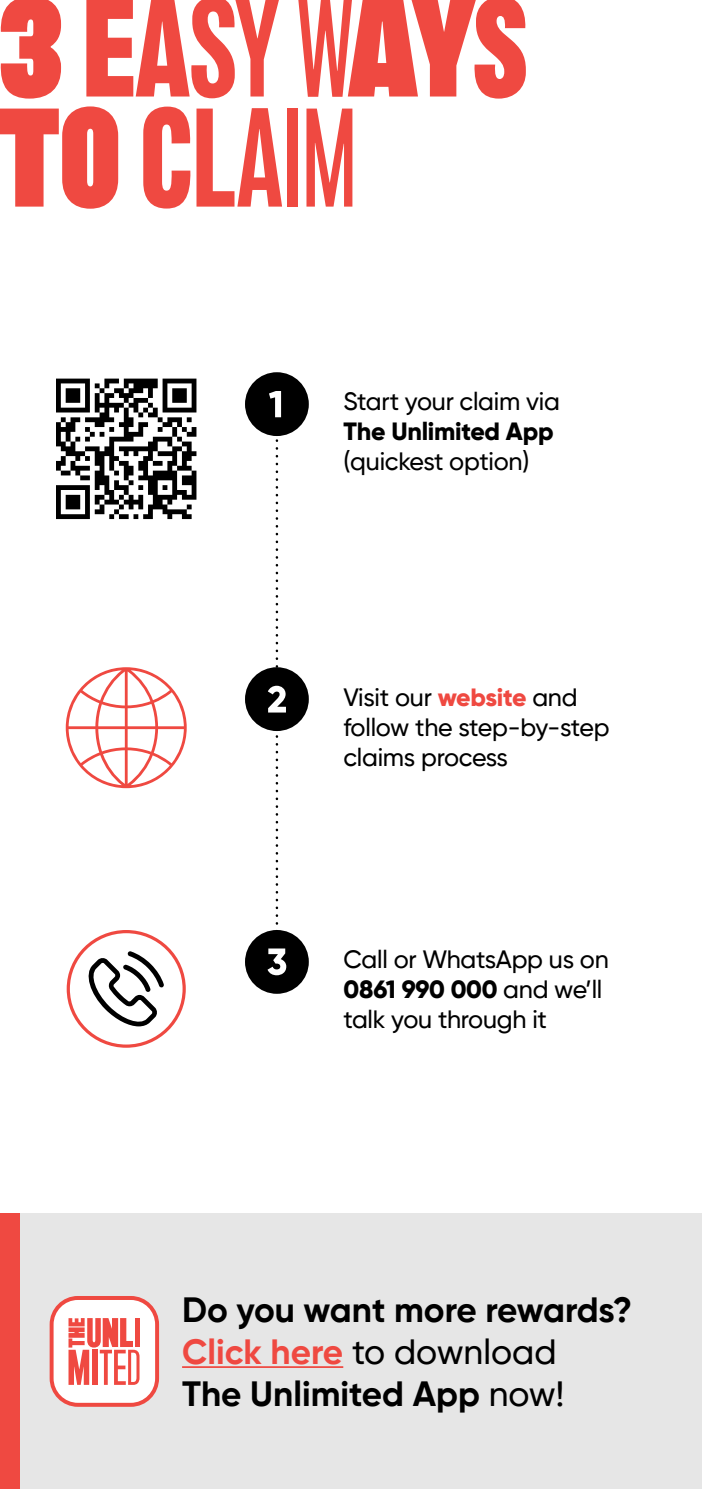
<style>
.page{position:relative;width:702px;height:1489px;background:#fff}
.page>*{position:absolute;margin:0;border:0;box-sizing:border-box;transform-origin:0 0}
.t1{font:140px/110px "The Unlimited Sans Display";letter-spacing:-.005em;color:#ef4941}
.t2{font:700 35px/42px "Gilroy";color:#000}
.t3{font:500 25px/30px "Gilroy";letter-spacing:-.01em;color:#000}
.t4{font:800 25px "Gilroy";letter-spacing:-.01em;color:#000}
.s1{font-weight:800;color:#ef4941}
.s2{font-weight:800}
.s3{color:#ef4941}
.s4{font-weight:500}
</style>
<div class="page">
<svg style="left:56px;top:378px;width:140px;height:141px"></svg>
<div style="left:245px;top:372px;width:64px;height:64px;background:#000;border-radius:50%"></div>
<svg style="left:66px;top:667px;width:121px;height:121px"></svg>
<div style="left:245px;top:667px;width:64px;height:64px;background:#000;border-radius:50%"></div>
<div style="left:67px;top:929px;width:119px;height:118px;border:3px solid #ef4941;border-radius:50%"></div>
<svg style="left:84px;top:951px;width:80px;height:75px"></svg>
<div style="left:245px;top:929px;width:64px;height:64px;background:#000;border-radius:50%"></div>
<svg style="left:267px;top:391px;width:19px;height:584px"></svg>
<div style="left:0;top:1213px;width:702px;height:275px;background:#e6e6e6"></div>
<div style="left:0;top:1213px;width:20px;height:275px;background:#ef4941"></div>
<hr style="left:182px;top:1365px;width:161px;height:2px;background:#ef4941">
<svg style="left:50px;top:1296px;width:109px;height:110px;background:#f7bcb9"></svg>
<h1 class="t1" style="left:-1px;top:-4px;width:516px">3 EASY WAYS<br>TO CLAIM</h1>
<p class="t3" style="left:343px;top:386px;width:218px">Start your claim via</p>
<p class="t4" style="left:343px;top:416px;width:212px">The Unlimited App</p>
<p class="t3" style="left:343px;top:446px;width:187px">(quickest option)</p>
<p class="t3" style="left:343px;top:681px;width:267px">Visit our <span class="s1">website</span> and follow the step-by-step claims process</p>
<p class="t3" style="left:343px;top:943px;width:267px">Call or WhatsApp us on<br><span class="s2">0861 990 000</span> and we’ll talk you through it</p>
<h2 class="t2" style="left:182px;top:1288px;width:451px">Do you want more rewards?<br><span class="s3">Click here</span> <span class="s4">to download<br></span>The Unlimited App <span class="s4">now!</span></h2>
</div>
